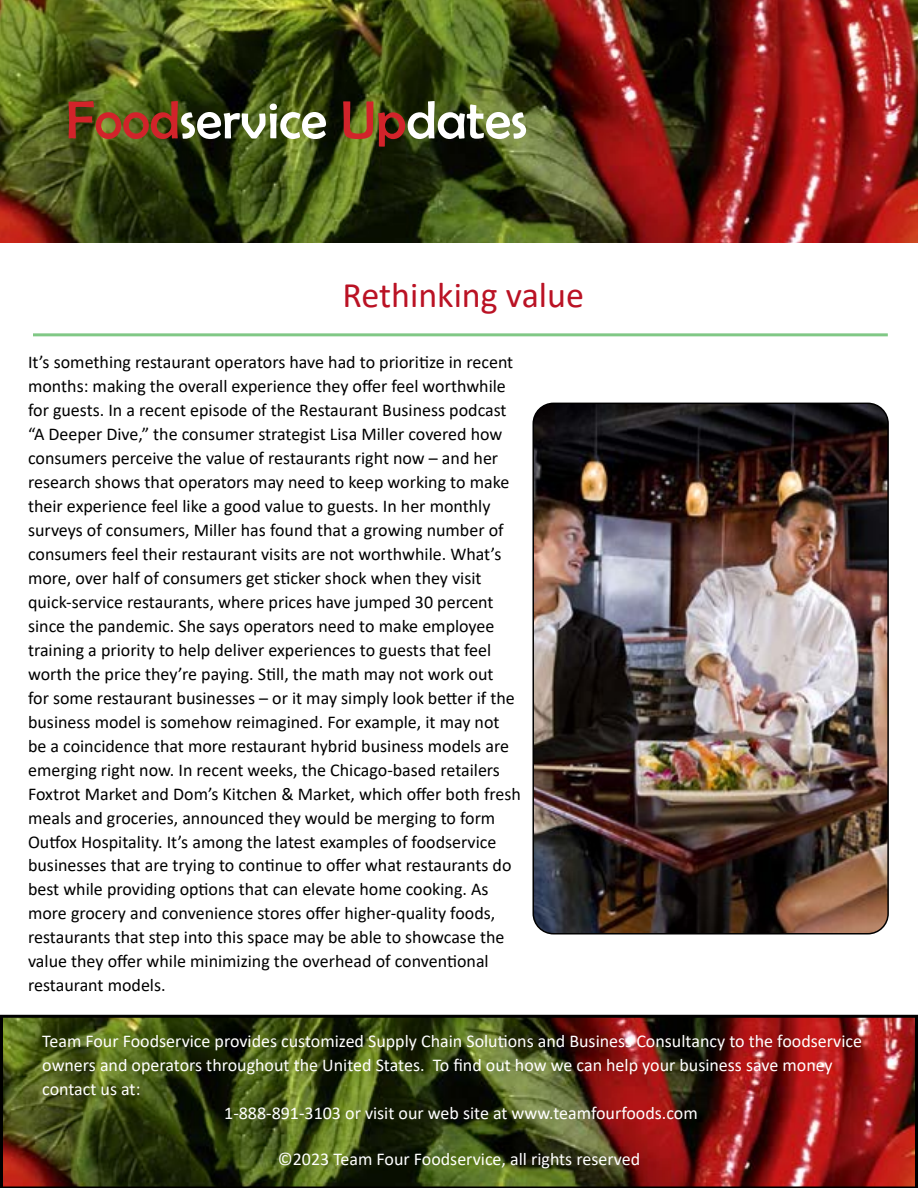
<style>
.page{position:relative;width:918px;height:1188px;background:#fff}
.page>*{position:absolute;margin:0;border:0;box-sizing:border-box;transform-origin:0 0}
.t1{font:54px "Berlin Sans FB";color:#fff}
.t2{font:36px "Calibri";color:#ba1224}
.t3{font:18px/24px "Calibri";color:#000}
.t4{font:18px "Calibri";color:#fff}
.s1{color:#d2232a}
</style>
<div class="page">
<img style="left:0;top:1015px;width:918px;height:173px">
<img style="left:535px;top:403px;width:353px;height:529px">
<div style="left:532px;top:403px;width:357px;height:532px;border:2px solid #000;border-radius:20px"></div>
<img style="left:0;top:0;width:918px;height:243px">
<hr style="left:33px;top:333px;width:855px;height:3px;background:#41ad49">
<h1 class="t1" style="left:66px;top:90px;width:463px"><span class="s1">Food</span>service <span class="s1">Up</span>dates</h1>
<h2 class="t2" style="left:343px;top:270px;width:243px">Rethinking value</h2>
<p class="t3" style="left:28px;top:349px;width:494px">It’s something restaurant operators have had to prioritize in recent months: making the overall experience they offer feel worthwhile for guests. In a recent episode of the Restaurant Business podcast “A Deeper Dive,” the consumer strategist Lisa Miller covered how consumers perceive the value of restaurants right now – and her research shows that operators may need to keep working to make their experience feel like a good value to guests. In her monthly surveys of consumers, Miller has found that a growing number of consumers feel their restaurant visits are not worthwhile. What’s more, over half of consumers get sticker shock when they visit quick-service restaurants, where prices have jumped 30 percent since the pandemic. She says operators need to make employee training a priority to help deliver experiences to guests that feel worth the price they’re paying. Still, the math may not work out<br>for some restaurant businesses – or it may simply look better if the business model is somehow reimagined. For example, it may not be a coincidence that more restaurant hybrid business models are emerging right now. In recent weeks, the Chicago-based retailers Foxtrot Market and Dom’s Kitchen &amp; Market, which offer both fresh meals and groceries, announced they would be merging to form Outfox Hospitality. It’s among the latest examples of foodservice businesses that are trying to continue to offer what restaurants do best while providing options that can elevate home cooking. As more grocery and convenience stores offer higher-quality foods, restaurants that step into this space may be able to showcase the value they offer while minimizing the overhead of conventional restaurant models.</p>
<p class="t4" style="left:42px;top:1029px;width:821px">Team Four Foodservice provides customized Supply Chain Solutions and Business Consultancy to the foodservice</p>
<p class="t4" style="left:42px;top:1053px;width:792px">owners and operators throughout the United States. To find out how we can help your business save money</p>
<p class="t4" style="left:42px;top:1077px;width:100px">contact us at:</p>
<p class="t4" style="left:224px;top:1101px;width:475px">1-888-891-3103 or visit our web site at www.teamfourfoods.com</p>
<p class="t4" style="left:278px;top:1146px;width:364px">©2023 Team Four Foodservice, all rights reserved</p>
</div>
